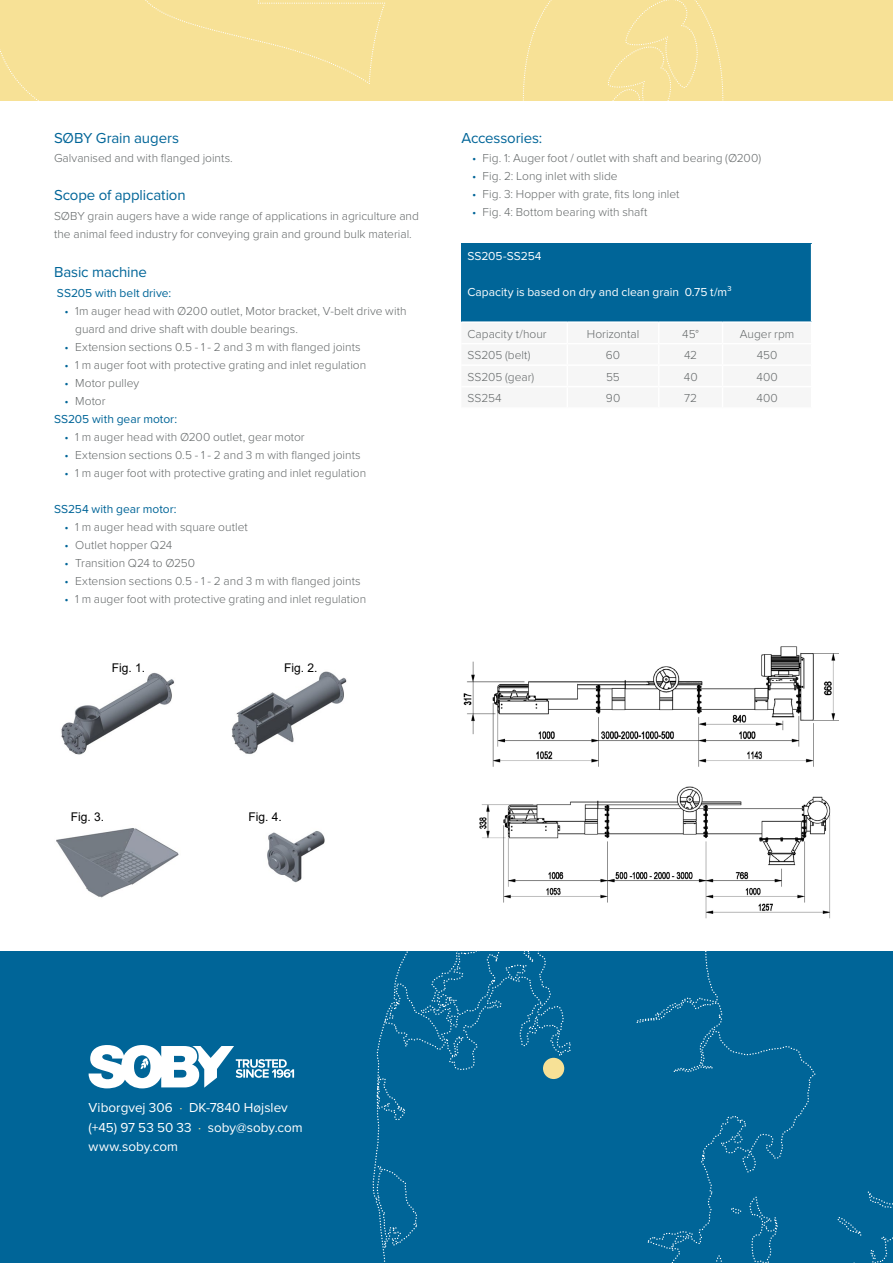
<style>
.page{position:relative;width:893px;height:1263px;background:#fff}
.page>*{position:absolute;margin:0;border:0;box-sizing:border-box;transform-origin:0 0}
.t1{font:15px "Proxima Nova";letter-spacing:-.01em;color:#006598}
.t2{font:13.5px/19.5px "Proxima Nova";letter-spacing:.005em;color:#fff}
.t3{font:300 12px/18px "Proxima Nova";color:#65696a}
.t4{font:12px/18px "Proxima Nova";color:#006598}
.t5{font:12px "Proxima Nova";color:#fdfeff}
.t6{font:12px "Arial";color:#000}
.s1{color:#006598}
.s2{font-weight:300}
.s3{font-weight:300;color:#65696a}
.s4{color:#f7e196}
</style>
<div class="page">
<div style="left:0;top:952px;width:893px;height:311px;background:#006598"></div>
<svg style="left:837px;top:1191px;width:56px;height:72px"></svg>
<svg style="left:366px;top:951px;width:450px;height:312px"></svg>
<svg style="left:730px;top:1207px;width:13px;height:8px"></svg>
<svg style="left:749px;top:1195px;width:30px;height:68px"></svg>
<svg style="left:376px;top:1084px;width:15px;height:23px"></svg>
<svg style="left:705px;top:1253px;width:18px;height:10px"></svg>
<svg style="left:393px;top:951px;width:367px;height:108px"></svg>
<svg style="left:89px;top:1045px;width:205px;height:43px"></svg>
<div style="left:385px;top:0;width:508px;height:101px;background:#f7e196"></div>
<div style="left:0;top:0;width:385px;height:101px;background:#f7e196"></div>
<div style="left:523px;top:0;width:200px;height:101px;background:#f7e196"></div>
<img style="left:231px;top:671px;width:116px;height:83px">
<img style="left:56px;top:828px;width:123px;height:70px">
<img style="left:267px;top:831px;width:58px;height:52px">
<img style="left:61px;top:672px;width:113px;height:83px">
<img style="left:463px;top:646px;width:376px;height:121px">
<img style="left:479px;top:786px;width:352px;height:133px">
<div style="left:461px;top:244px;width:351px;height:78px;background:#006598"></div>
<hr style="left:811px;top:244px;width:1px;height:77px;background:#fff">
<hr style="left:461px;top:321px;width:106px;height:2px;background:#fff">
<hr style="left:567px;top:321px;width:92px;height:2px;background:#fff">
<hr style="left:659px;top:321px;width:63px;height:2px;background:#fff">
<hr style="left:722px;top:321px;width:90px;height:2px;background:#fff">
<p class="t1" style="left:54px;top:127px;width:126px">SØBY Grain augers</p>
<p class="t3" style="left:54px;top:149px;width:180px">Galvanised and with flanged joints.</p>
<p class="t1" style="left:54px;top:184px;width:133px">Scope of application</p>
<p class="t3" style="left:54px;top:206px;width:366px">SØBY grain augers have a wide range of applications in agriculture and the animal feed industry for conveying grain and ground bulk material.</p>
<p class="t1" style="left:54px;top:261px;width:95px">Basic machine</p>
<p class="t4" style="left:57px;top:283px;width:116px">SS205 with belt drive:</p>
<p class="t3" style="left:75px;top:301px;width:333px;text-indent:-11px"><span class="s1">•</span> 1m auger head with Ø200 outlet, Motor bracket, V-belt drive with guard and drive shaft with double bearings.</p>
<p class="t3" style="left:65px;top:337px;width:298px"><span class="s1">•</span> Extension sections 0.5 - 1 - 2 and 3 m with flanged joints</p>
<p class="t3" style="left:65px;top:355px;width:303px"><span class="s1">•</span> 1 m auger foot with protective grating and inlet regulation</p>
<p class="t3" style="left:65px;top:373px;width:76px"><span class="s1">•</span> Motor pulley</p>
<p class="t4" style="left:54px;top:391px;width:125px;text-indent:11px"><span class="s2">•</span> <span class="s3">Motor<br></span>SS205 with gear motor:</p>
<p class="t3" style="left:65px;top:427px;width:242px"><span class="s1">•</span> 1 m auger head with Ø200 outlet, gear motor</p>
<p class="t3" style="left:65px;top:445px;width:298px"><span class="s1">•</span> Extension sections 0.5 - 1 - 2 and 3 m with flanged joints</p>
<p class="t3" style="left:65px;top:463px;width:303px"><span class="s1">•</span> 1 m auger foot with protective grating and inlet regulation</p>
<p class="t4" style="left:54px;top:499px;width:124px">SS254 with gear motor:</p>
<p class="t3" style="left:65px;top:517px;width:185px"><span class="s1">•</span> 1 m auger head with square outlet</p>
<p class="t3" style="left:65px;top:535px;width:109px"><span class="s1">•</span> Outlet hopper Q24</p>
<p class="t3" style="left:65px;top:553px;width:132px"><span class="s1">•</span> Transition Q24 to Ø250</p>
<p class="t3" style="left:65px;top:571px;width:298px"><span class="s1">•</span> Extension sections 0.5 - 1 - 2 and 3 m with flanged joints</p>
<p class="t3" style="left:65px;top:589px;width:303px"><span class="s1">•</span> 1 m auger foot with protective grating and inlet regulation</p>
<p class="t6" style="left:112px;top:660px;width:35px">Fig. 1.</p>
<p class="t6" style="left:284px;top:660px;width:35px">Fig. 2.</p>
<p class="t1" style="left:461px;top:127px;width:82px">Accessories:</p>
<p class="t3" style="left:472px;top:149px;width:291px"><span class="s1">•</span> Fig. 1: Auger foot / outlet with shaft and bearing (Ø200)</p>
<p class="t3" style="left:472px;top:167px;width:147px"><span class="s1">•</span> Fig. 2: Long inlet with slide</p>
<p class="t3" style="left:472px;top:185px;width:209px"><span class="s1">•</span> Fig. 3: Hopper with grate, fits long inlet</p>
<p class="t3" style="left:472px;top:203px;width:177px"><span class="s1">•</span> Fig. 4: Bottom bearing with shaft</p>
<p class="t5" style="left:467px;top:247px;width:76px">SS205-SS254</p>
<p class="t5" style="left:467px;top:283px;width:266px">Capacity is based on dry and clean grain 0.75 t/m³</p>
<p class="t3" style="left:467px;top:324px;width:81px">Capacity t/hour</p>
<p class="t3" style="left:587px;top:324px;width:54px">Horizontal</p>
<p class="t3" style="left:682px;top:324px;width:18px">45°</p>
<p class="t3" style="left:740px;top:324px;width:56px">Auger rpm</p>
<p class="t3" style="left:467px;top:346px;width:65px">SS205 (belt)</p>
<p class="t3" style="left:606px;top:346px;width:16px">60</p>
<p class="t3" style="left:684px;top:346px;width:15px">42</p>
<p class="t3" style="left:757px;top:346px;width:22px">450</p>
<p class="t3" style="left:467px;top:367px;width:68px">SS205 (gear)</p>
<p class="t3" style="left:606px;top:367px;width:15px">55</p>
<p class="t3" style="left:684px;top:367px;width:15px">40</p>
<p class="t3" style="left:756px;top:367px;width:23px">400</p>
<p class="t3" style="left:467px;top:389px;width:36px">SS254</p>
<p class="t3" style="left:606px;top:389px;width:16px">90</p>
<p class="t3" style="left:684px;top:389px;width:15px">72</p>
<p class="t3" style="left:756px;top:389px;width:23px">400</p>
<p class="t6" style="left:71px;top:808px;width:35px">Fig. 3.</p>
<p class="t6" style="left:248px;top:808px;width:35px">Fig. 4.</p>
<p class="t2" style="left:89px;top:1097px;width:216px">Viborgvej 306 <span class="s4">·</span> DK-7840 Højslev (+45) 97 53 50 33 <span class="s4">·</span> soby@soby.com www.soby.com</p>
</div>
